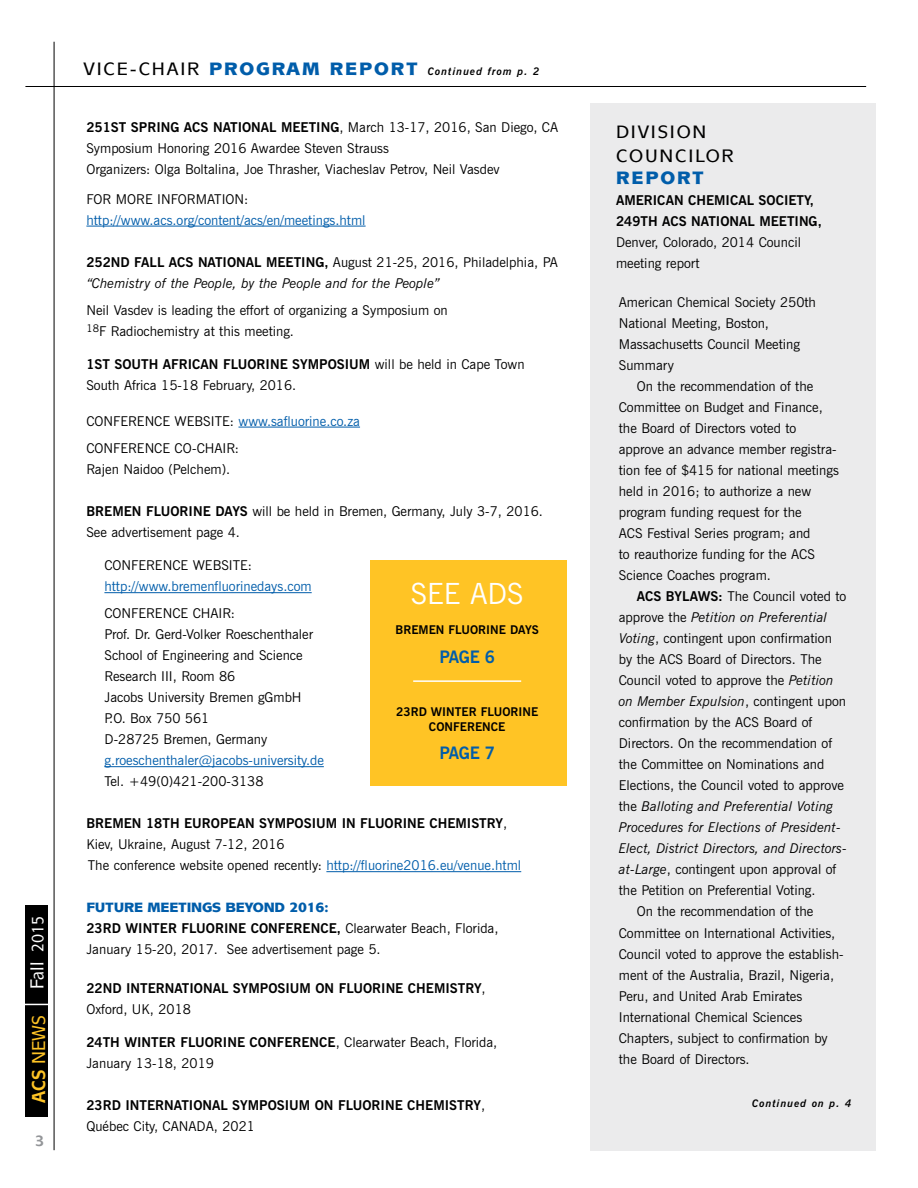
<style>
.page{position:relative;width:918px;height:1188px;background:#fff}
.page>*{position:absolute;margin:0;border:0;box-sizing:border-box;transform-origin:0 0}
.t1{font:29.1px "News Gothic BT";color:#fff}
.t2{font:500 18.75px "Mixage IT Cby BT";color:#fff;scale:.9 1}
.t3{font:500 18.75px "Mixage IT Cby BT";color:#ffc425;scale:.9 1}
.t4{font:500 18px/24px "Mixage IT Cby BT";letter-spacing:.1em;color:#000}
.t5{font:900 18px "Mixage IT Cby BT";letter-spacing:.1em;color:#005daa}
.t6{font:700 17.1px "News Gothic BT";letter-spacing:-.02em;color:#005daa}
.t7{font:700 15px "Mixage IT Cby BT";color:#939598}
.t8{font:13.5px/21px "News Gothic BT";color:#000}
.t9{font:italic 13.5px/21px "News Gothic BT";color:#000}
.t10{font:700 13.5px/21px "News Gothic BT";color:#000}
.t11{font:13.5px "News Gothic BT";color:#005daa}
.t12{font:900 13.5px "Mixage IT Cby BT";letter-spacing:-.02em;color:#005daa}
.t13{font:700 12px/15px "News Gothic BT";color:#000;text-align:center}
.t14{font:italic 700 10.5px "News Gothic BT";letter-spacing:.1em;color:#000}
.s1{font-size:16.5px}
.s2{font-weight:700}
.s3{font-family:"Mixage IT Cby BT";font-weight:500;font-style:normal;font-size:18px}
.s4{font-family:"Mixage IT Cby BT";font-weight:900;font-style:normal;font-size:18px;color:#005daa}
.s5{font-weight:700;font-style:normal}
.s6{font-style:normal}
.s7{color:#005daa}
.s8{font-weight:400}
.s9{font-style:italic}
</style>
<div class="page">
<div style="left:370px;top:561px;width:197px;height:225px;background:#ffc425"></div>
<div style="left:590px;top:104px;width:285px;height:1047px;background:#ebebec"></div>
<hr style="left:25px;top:86px;width:841px;height:1px;background:#000">
<hr style="left:54px;top:42px;width:1px;height:1108px;background:#000">
<hr style="left:86px;top:226px;width:280px;height:1px;background:#005daa">
<hr style="left:238px;top:427px;width:122px;height:1px;background:#005daa">
<hr style="left:104px;top:592px;width:208px;height:1px;background:#005daa">
<hr style="left:104px;top:766px;width:220px;height:1px;background:#005daa">
<hr style="left:326px;top:871px;width:195px;height:1px;background:#005daa">
<div style="left:26px;top:905px;width:22px;height:212px;background:#000"></div>
<hr style="left:20px;top:1004px;width:30px;height:1px;background:#fff">
<hr style="left:413px;top:680px;width:108px;height:2px;background:#fff">
<h2 class="t2" style="left:26px;top:989px;width:83px;rotate:-90deg">Fall <span class="s1">2015</span></h2>
<h2 class="t3" style="left:27px;top:1103px;width:99px;rotate:-90deg"><span class="s2">ACS</span> NEWS</h2>
<p class="t7" style="left:35px;top:1131px;width:11px">3</p>
<p class="t14" style="left:84px;top:65px;width:457px"><span class="s3">VICE-CHAIR</span> <span class="s4">PROGRAM REPORT</span> Continued from p. 2</p>
<p class="t8" style="left:86px;top:116px;width:473px"><span class="s2">251ST SPRING ACS NATIONAL MEETING</span>, March 13-17, 2016, San Diego, CA<br>Symposium Honoring 2016 Awardee Steven Strauss<br>Organizers: Olga Boltalina, Joe Thrasher, Viacheslav Petrov, Neil Vasdev</p>
<p class="t8" style="left:86px;top:188px;width:163px">FOR MORE INFORMATION:</p>
<p class="t11" style="left:86px;top:212px;width:281px">http://www.acs.org/content/acs/en/meetings.html</p>
<p class="t9" style="left:86px;top:251px;width:473px"><span class="s5">252ND FALL ACS NATIONAL MEETING,</span> <span class="s6">August 21-25, 2016, Philadelphia, PA </span>“Chemistry of the People, by the People and for the People”</p>
<p class="t8" style="left:86px;top:299px;width:363px">Neil Vasdev is leading the effort of organizing a Symposium on<br><sup>18</sup>F Radiochemistry at this meeting.</p>
<p class="t8" style="left:86px;top:353px;width:440px"><span class="s2">1ST SOUTH AFRICAN FLUORINE SYMPOSIUM</span> will be held in Cape Town<br>South Africa 15-18 February, 2016.</p>
<p class="t8" style="left:86px;top:407px;width:275px;line-height:27px">CONFERENCE WEBSITE: <span class="s7">www.safluorine.co.za<br></span>CONFERENCE CO-CHAIR:</p>
<p class="t8" style="left:86px;top:458px;width:145px">Rajen Naidoo (Pelchem).</p>
<p class="t8" style="left:86px;top:500px;width:458px;line-height:21.6px"><span class="s2">BREMEN FLUORINE DAYS</span> will be held in Bremen, Germany, July 3-7, 2016.<br>See advertisement page 4.</p>
<p class="t8" style="left:104px;top:555px;width:149px">CONFERENCE WEBSITE:</p>
<p class="t11" style="left:104px;top:578px;width:209px">http://www.bremenfluorinedays.com</p>
<p class="t8" style="left:104px;top:603px;width:210px">CONFERENCE CHAIR:<br>Prof. Dr. Gerd-Volker Roeschenthaler<br>School of Engineering and Science<br>Research III, Room 86<br>Jacobs University Bremen gGmbH<br>P.O. Box 750 561<br>D-28725 Bremen, Germany</p>
<p class="t11" style="left:104px;top:752px;width:221px">g.roeschenthaler@jacobs-university.de</p>
<p class="t8" style="left:104px;top:771px;width:161px">Tel. +49(0)421-200-3138</p>
<p class="t8" style="left:86px;top:813px;width:436px"><span class="s2">BREMEN 18TH EUROPEAN SYMPOSIUM IN FLUORINE CHEMISTRY</span>,<br>Kiev, Ukraine, August 7-12, 2016<br>The conference website opened recently: <span class="s7">http://fluorine2016.eu/venue.html</span></p>
<p class="t12" style="left:86px;top:899px;width:244px">FUTURE MEETINGS BEYOND 2016:</p>
<p class="t8" style="left:86px;top:918px;width:414px"><span class="s2">23RD WINTER FLUORINE CONFERENCE,</span> Clearwater Beach, Florida,<br>January 15-20, 2017. See advertisement page 5.</p>
<p class="t10" style="left:86px;top:978px;width:401px">22ND INTERNATIONAL SYMPOSIUM ON FLUORINE CHEMISTRY<span class="s8">,<br>Oxford, UK, 2018</span></p>
<p class="t8" style="left:86px;top:1032px;width:412px"><span class="s2">24TH WINTER FLUORINE CONFERENCE</span>, Clearwater Beach, Florida,<br>January 13-18, 2019</p>
<p class="t10" style="left:86px;top:1095px;width:400px">23RD INTERNATIONAL SYMPOSIUM ON FLUORINE CHEMISTRY<span class="s8">,<br>Québec City, CANADA, 2021</span></p>
<h1 class="t1" style="left:411px;top:576px;width:114px">SEE ADS</h1>
<p class="t13" style="left:395px;top:623px;width:145px">BREMEN FLUORINE DAYS</p>
<p class="t6" style="left:439px;top:646px;width:57px">PAGE 6</p>
<p class="t13" style="left:396px;top:704px;width:144px">23RD WINTER FLUORINE<br>CONFERENCE</p>
<p class="t6" style="left:439px;top:743px;width:57px">PAGE 7</p>
<h3 class="t4" style="left:616px;top:119px;width:119px">DIVISION<br>COUNCILOR</h3>
<h3 class="t5" style="left:616px;top:167px;width:89px">REPORT</h3>
<p class="t10" style="left:616px;top:190px;width:207px">AMERICAN CHEMICAL SOCIETY,<br>249TH ACS NATIONAL MEETING,</p>
<p class="t8" style="left:616px;top:232px;width:187px">Denver, Colorado, 2014 Council meeting report</p>
<p class="t8" style="left:619px;top:292px;width:199px">American Chemical Society 250th<br>National Meeting, Boston,<br>Massachusetts Council Meeting<br>Summary</p>
<p class="t8" style="left:619px;top:376px;width:222px;text-indent:18px">On the recommendation of the<br>Committee on Budget and Finance, the Board of Directors voted to approve an advance member registra&shy;tion fee of $415 for national meetings held in 2016; to authorize a new program funding request for the<br>ACS Festival Series program; and<br>to reauthorize funding for the ACS<br>Science Coaches program.</p>
<p class="t8" style="left:637px;top:586px;width:211px"><span class="s2">ACS BYLAWS:</span> The Council voted to</p>
<p class="t9" style="left:619px;top:607px;width:210px"><span class="s6">approve the</span> Petition on Preferential</p>
<p class="t8" style="left:619px;top:628px;width:215px"><span class="s9">Voting</span>, contingent upon confirmation</p>
<p class="t8" style="left:619px;top:649px;width:204px">by the ACS Board of Directors. The</p>
<p class="t8" style="left:619px;top:670px;width:216px">Council voted to approve the <span class="s9">Petition</span></p>
<p class="t9" style="left:619px;top:691px;width:229px">on Member Expulsion<span class="s6">, contingent upon</span></p>
<p class="t8" style="left:619px;top:712px;width:195px">confirmation by the ACS Board of</p>
<p class="t8" style="left:619px;top:733px;width:215px">Directors. On the recommendation of</p>
<p class="t8" style="left:619px;top:754px;width:207px">the Committee on Nominations and</p>
<p class="t8" style="left:619px;top:775px;width:227px">Elections, the Council voted to approve</p>
<p class="t9" style="left:619px;top:796px;width:216px"><span class="s6">the</span> Balloting and Preferential Voting</p>
<p class="t9" style="left:619px;top:817px;width:224px">Procedures for Elections of President-</p>
<p class="t9" style="left:619px;top:838px;width:230px">Elect, District Directors, and Directors-</p>
<p class="t8" style="left:619px;top:859px;width:219px"><span class="s9">at-Large</span>, contingent upon approval of</p>
<p class="t8" style="left:619px;top:880px;width:198px">the Petition on Preferential Voting.</p>
<p class="t8" style="left:637px;top:901px;width:178px">On the recommendation of the</p>
<p class="t8" style="left:619px;top:922px;width:218px">Committee on International Activities,</p>
<p class="t8" style="left:619px;top:943px;width:226px">Council voted to approve the establish-</p>
<p class="t8" style="left:619px;top:964px;width:217px">ment of the Australia, Brazil, Nigeria,</p>
<p class="t8" style="left:619px;top:985px;width:185px">Peru, and United Arab Emirates</p>
<p class="t8" style="left:619px;top:1006px;width:185px">International Chemical Sciences</p>
<p class="t8" style="left:619px;top:1027px;width:210px">Chapters, subject to confirmation by</p>
<p class="t8" style="left:619px;top:1048px;width:132px">the Board of Directors.</p>
<p class="t14" style="left:752px;top:1097px;width:101px">Continued on p. 4</p>
</div>
